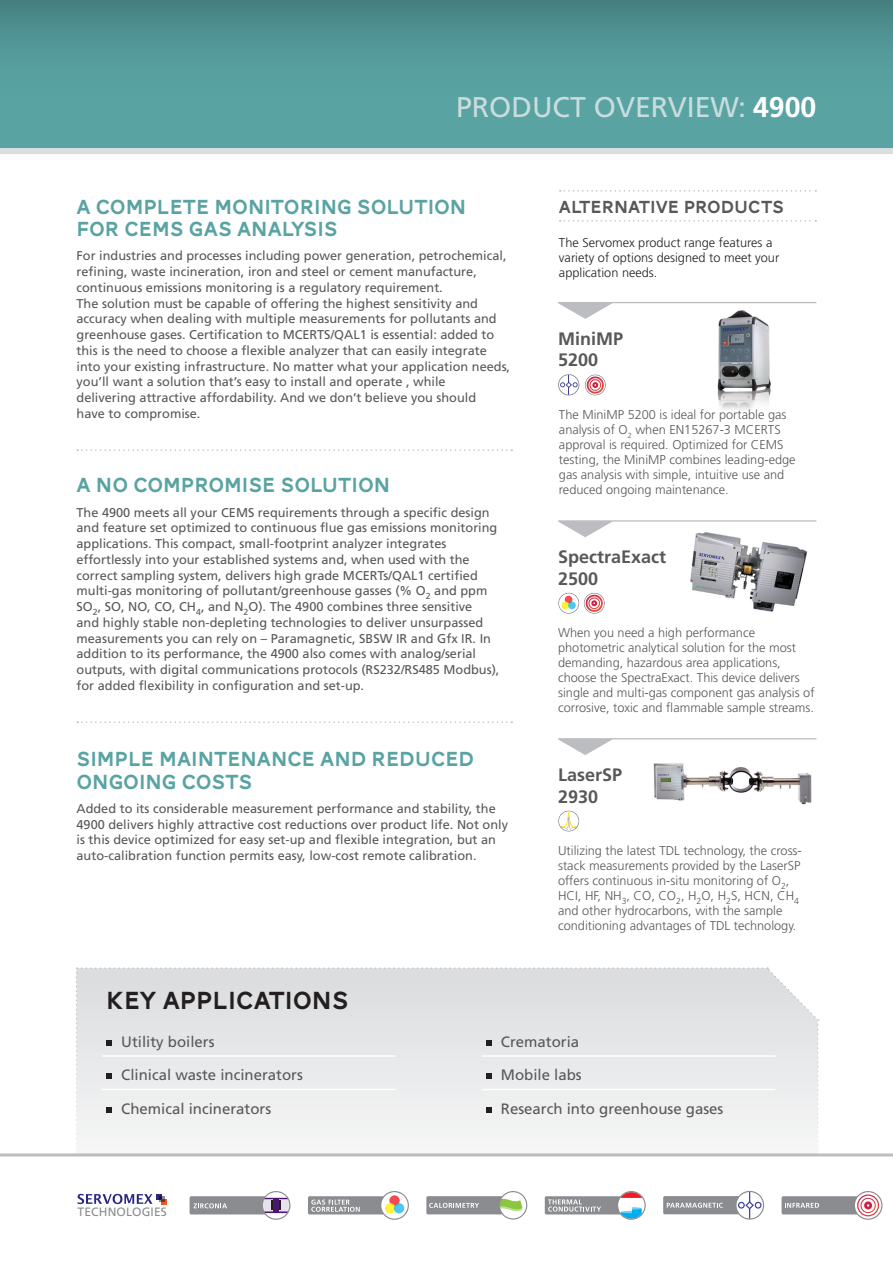
<style>
.page{position:relative;width:893px;height:1263px;background:#fff}
.page>*{position:absolute;margin:0;border:0;box-sizing:border-box;transform-origin:0 0}
.t1{font:28.5px "Frutiger";color:#caddde}
.t2{font:25.5px "AW Conqueror Carved One";color:#231f20}
.t3{font:21px/22.5px "AW Conqueror Carved One";color:#5aa3a3}
.t4{font:700 18px/21.6px "Frutiger LT Std";color:#57585a}
.t5{font:18px "AW Conqueror Carved One";color:#57585a}
.t6{font:15px "Frutiger";color:#57585a}
.t7{font:12.75px/15.8px "Frutiger";color:#57585a}
.t8{font:300 12.75px/15px "Frutiger";color:#57585a}
.t9{font:300 12.75px/15px "Frutiger";color:#231f20}
.t10{font:12.15px "Frutiger LT Std";letter-spacing:.01em;color:#8a8c8f}
.s1{font-family:"Frutiger LT Std";font-weight:700;color:#fff}
</style>
<div class="page">
<svg style="left:76px;top:967px;width:743px;height:186px"></svg>
<img style="left:717px;top:319px;width:54px;height:91px">
<svg style="left:560px;top:190px;width:256px;height:2px"></svg>
<svg style="left:560px;top:220px;width:256px;height:2px"></svg>
<svg style="left:558px;top:520px;width:258px;height:17px"></svg>
<svg style="left:558px;top:593px;width:47px;height:21px"></svg>
<svg style="left:558px;top:302px;width:258px;height:17px"></svg>
<svg style="left:585px;top:374px;width:21px;height:22px"></svg>
<svg style="left:558px;top:374px;width:21px;height:21px"></svg>
<svg style="left:558px;top:738px;width:258px;height:17px"></svg>
<svg style="left:558px;top:810px;width:21px;height:22px"></svg>
<img style="left:673px;top:529px;width:143px;height:83px">
<img style="left:645px;top:749px;width:171px;height:56px">
<svg style="left:77px;top:449px;width:435px;height:2px"></svg>
<svg style="left:77px;top:721px;width:435px;height:2px"></svg>
<div style="left:0;top:148px;width:893px;height:6px;background:#dcdddf"></div>
<div style="left:0;top:0;width:893px;height:147px;background:linear-gradient(to bottom,#4b898a,#5fabab)"></div>
<hr style="left:0;top:1153px;width:893px;height:3px;background:#bcbdc0">
<svg style="left:190px;top:1191px;width:100px;height:29px"></svg>
<svg style="left:308px;top:1191px;width:101px;height:29px"></svg>
<svg style="left:426px;top:1191px;width:101px;height:28px"></svg>
<svg style="left:545px;top:1191px;width:101px;height:29px"></svg>
<svg style="left:663px;top:1191px;width:101px;height:28px"></svg>
<svg style="left:782px;top:1191px;width:100px;height:29px"></svg>
<svg style="left:78px;top:1194px;width:89px;height:10px"></svg>
<h1 class="t1" style="left:456px;top:91px;width:362px">PRODUCT OVERVIEW: <span class="s1">4900</span></h1>
<h3 class="t3" style="left:77px;top:197px;width:391px">A COMPLETE MONITORING SOLUTION<br>FOR CEMS GAS ANALYSIS</h3>
<p class="t7" style="left:77px;top:248px;width:435px">For industries and processes including power generation, petrochemical, refining, waste incineration, iron and steel or cement manufacture, continuous emissions monitoring is a regulatory requirement.<br>The solution must be capable of offering the highest sensitivity and accuracy when dealing with multiple measurements for pollutants and greenhouse gases. Certification to MCERTS/QAL1 is essential: added to this is the need to choose a flexible analyzer that can easily integrate into your existing infrastructure. No matter what your application needs, you’ll want a solution that’s easy to install and operate , while<br>delivering attractive affordability. And we don’t believe you should<br>have to compromise.</p>
<h3 class="t3" style="left:77px;top:476px;width:315px">A NO COMPROMISE SOLUTION</h3>
<p class="t7" style="left:77px;top:504px;width:424px">The 4900 meets all your CEMS requirements through a specific design and feature set optimized to continuous flue gas emissions monitoring applications. This compact, small-footprint analyzer integrates effortlessly into your established systems and, when used with the correct sampling system, delivers high grade MCERTs/QAL1 certified multi-gas monitoring of pollutant/greenhouse gasses (% O<sub>2</sub> and ppm SO<sub>2</sub>, SO, NO, CO, CH<sub>4</sub>, and N<sub>2</sub>O). The 4900 combines three sensitive<br>and highly stable non-depleting technologies to deliver unsurpassed measurements you can rely on – Paramagnetic, SBSW IR and Gfx IR. In addition to its performance, the 4900 also comes with analog/serial outputs, with digital communications protocols (RS232/RS485 Modbus), for added flexibility in configuration and set-up.</p>
<h3 class="t3" style="left:77px;top:749px;width:399px">SIMPLE MAINTENANCE AND REDUCED<br>ONGOING COSTS</h3>
<p class="t7" style="left:77px;top:801px;width:433px">Added to its considerable measurement performance and stability, the 4900 delivers highly attractive cost reductions over product life. Not only is this device optimized for easy set-up and flexible integration, but an auto-calibration function permits easy, low-cost remote calibration.</p>
<h3 class="t5" style="left:559px;top:198px;width:226px">ALTERNATIVE PRODUCTS</h3>
<p class="t9" style="left:559px;top:235px;width:222px">The Servomex product range features a variety of options designed to meet your application needs.</p>
<h3 class="t4" style="left:558px;top:328px;width:66px">MiniMP<br>5200</h3>
<p class="t8" style="left:559px;top:407px;width:238px">The MiniMP 5200 is ideal for portable gas analysis of O<sub>2</sub> when EN15267-3 MCERTS approval is required. Optimized for CEMS testing, the MiniMP combines leading-edge gas analysis with simple, intuitive use and reduced ongoing maintenance.</p>
<h3 class="t4" style="left:558px;top:546px;width:110px">SpectraExact<br>2500</h3>
<p class="t8" style="left:558px;top:626px;width:258px">When you need a high performance photometric analytical solution for the most demanding, hazardous area applications, choose the SpectraExact. This device delivers single and multi-gas component gas analysis of corrosive, toxic and flammable sample streams.</p>
<h3 class="t4" style="left:558px;top:764px;width:66px">LaserSP<br>2930</h3>
<p class="t8" style="left:558px;top:843px;width:245px">Utilizing the latest TDL technology, the cross&shy;stack measurements provided by the LaserSP offers continuous in-situ monitoring of O<sub>2</sub>, HCI, HF, NH<sub>3</sub>, CO, CO<sub>2</sub>, H<sub>2</sub>O, H<sub>2</sub>S, HCN, CH<sub>4 </sub>and other hydrocarbons, with the sample conditioning advantages of TDL technology.</p>
<h2 class="t2" style="left:106px;top:989px;width:244px">KEY APPLICATIONS</h2>
<p class="t6" style="left:121px;top:1033px;width:95px">Utility boilers</p>
<p class="t6" style="left:121px;top:1066px;width:183px">Clinical waste incinerators</p>
<p class="t6" style="left:121px;top:1100px;width:152px">Chemical incinerators</p>
<p class="t10" style="left:78px;top:1205px;width:91px">TECHNOLOGIES</p>
<p class="t6" style="left:501px;top:1033px;width:80px">Crematoria</p>
<p class="t6" style="left:501px;top:1066px;width:82px">Mobile labs</p>
<p class="t6" style="left:501px;top:1100px;width:224px">Research into greenhouse gases</p>
</div>
